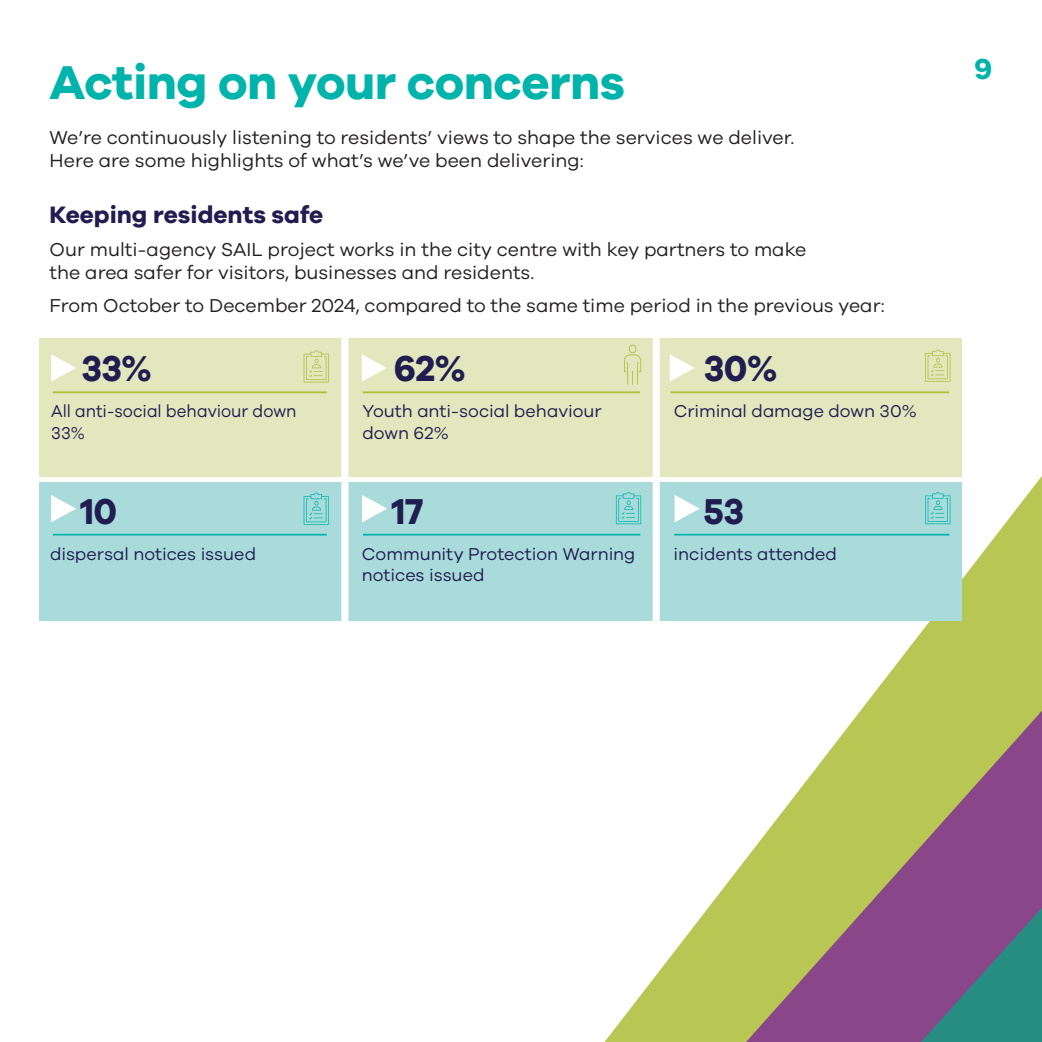
<style>
.page{position:relative;width:1042px;height:1042px;background:#fff}
.page>*{position:absolute;margin:0;border:0;box-sizing:border-box;transform-origin:0 0}
.t1{font:700 49px "Galano Grotesque";letter-spacing:-.01em;color:#00b4ac}
.t2{font:700 37.1px "Galano Grotesque";letter-spacing:-.02em;color:#211d51;scale:.96 1}
.t3{font:700 37.1px "Galano Grotesque";letter-spacing:-.02em;color:#211d51}
.t4{font:700 29.75px "Galano Grotesque";color:#00b4ac}
.t5{font:700 24.5px "Galano Grotesque";color:#211d51}
.t6{font:19.25px/23.1px "Galano Grotesque";color:#231f20}
.t7{font:17.68px/21.2px "Galano Grotesque";color:#211d51}
.t8{font:17.68px/21.2px "Galano Grotesque";color:#211d51;scale:.94 1}
</style>
<div class="page">
<svg style="left:593px;top:476px;width:449px;height:566px"></svg>
<div style="left:40px;top:338px;width:922px;height:138px;background:#e2e7bd"></div>
<hr style="left:53px;top:391px;width:274px;height:2px;background:#acbd36">
<hr style="left:363px;top:391px;width:277px;height:2px;background:#acbd36">
<hr style="left:670px;top:391px;width:279px;height:2px;background:#acbd36">
<svg style="left:51px;top:354px;width:25px;height:28px"></svg>
<svg style="left:362px;top:354px;width:25px;height:28px"></svg>
<svg style="left:670px;top:354px;width:25px;height:28px"></svg>
<svg style="left:624px;top:345px;width:17px;height:40px"></svg>
<svg style="left:304px;top:350px;width:25px;height:32px"></svg>
<div style="left:40px;top:482px;width:922px;height:139px;background:#a8dbd9"></div>
<hr style="left:53px;top:534px;width:274px;height:1px;background:#00b4ac">
<hr style="left:363px;top:534px;width:277px;height:1px;background:#00b4ac">
<hr style="left:674px;top:534px;width:275px;height:1px;background:#00b4ac">
<svg style="left:51px;top:495px;width:25px;height:27px"></svg>
<svg style="left:362px;top:495px;width:25px;height:27px"></svg>
<svg style="left:674px;top:495px;width:26px;height:27px"></svg>
<svg style="left:304px;top:492px;width:25px;height:33px"></svg>
<svg style="left:616px;top:492px;width:25px;height:32px"></svg>
<svg style="left:925px;top:492px;width:25px;height:32px"></svg>
<svg style="left:925px;top:349px;width:25px;height:33px"></svg>
<div style="left:341px;top:332px;width:7px;height:438px;background:#fff"></div>
<div style="left:653px;top:332px;width:7px;height:438px;background:#fff"></div>
<h1 class="t1" style="left:50px;top:52px;width:577px">Acting on your concerns</h1>
<p class="t6" style="left:50px;top:125px;width:746px">We’re continuously listening to residents’ views to shape the services we deliver.<br>Here are some highlights of what’s we’ve been delivering:</p>
<p class="t5" style="left:50px;top:200px;width:275px">Keeping residents safe</p>
<p class="t6" style="left:50px;top:237px;width:758px">Our multi-agency SAIL project works in the city centre with key partners to make the area safer for visitors, businesses and residents.</p>
<p class="t6" style="left:50px;top:293px;width:837px">From October to December 2024, compared to the same time period in the previous year:</p>
<h2 class="t2" style="left:81px;top:345px;width:75px">33%</h2>
<p class="t8" style="left:51px;top:400px;width:262px">All anti-social behaviour down<br>33%</p>
<h2 class="t2" style="left:80px;top:488px;width:40px">10</h2>
<p class="t7" style="left:50px;top:543px;width:208px">dispersal notices issued</p>
<h2 class="t3" style="left:394px;top:345px;width:74px">62%</h2>
<p class="t7" style="left:362px;top:400px;width:241px">Youth anti-social behaviour down 62%</p>
<h2 class="t2" style="left:392px;top:488px;width:34px">17</h2>
<p class="t7" style="left:362px;top:543px;width:275px">Community Protection Warning notices issued</p>
<h2 class="t2" style="left:704px;top:345px;width:78px">30%</h2>
<p class="t7" style="left:674px;top:400px;width:245px">Criminal damage down 30%</p>
<h2 class="t2" style="left:703px;top:488px;width:44px">53</h2>
<p class="t7" style="left:673px;top:543px;width:165px">incidents attended</p>
<h3 class="t4" style="left:974px;top:51px;width:20px">9</h3>
</div>
